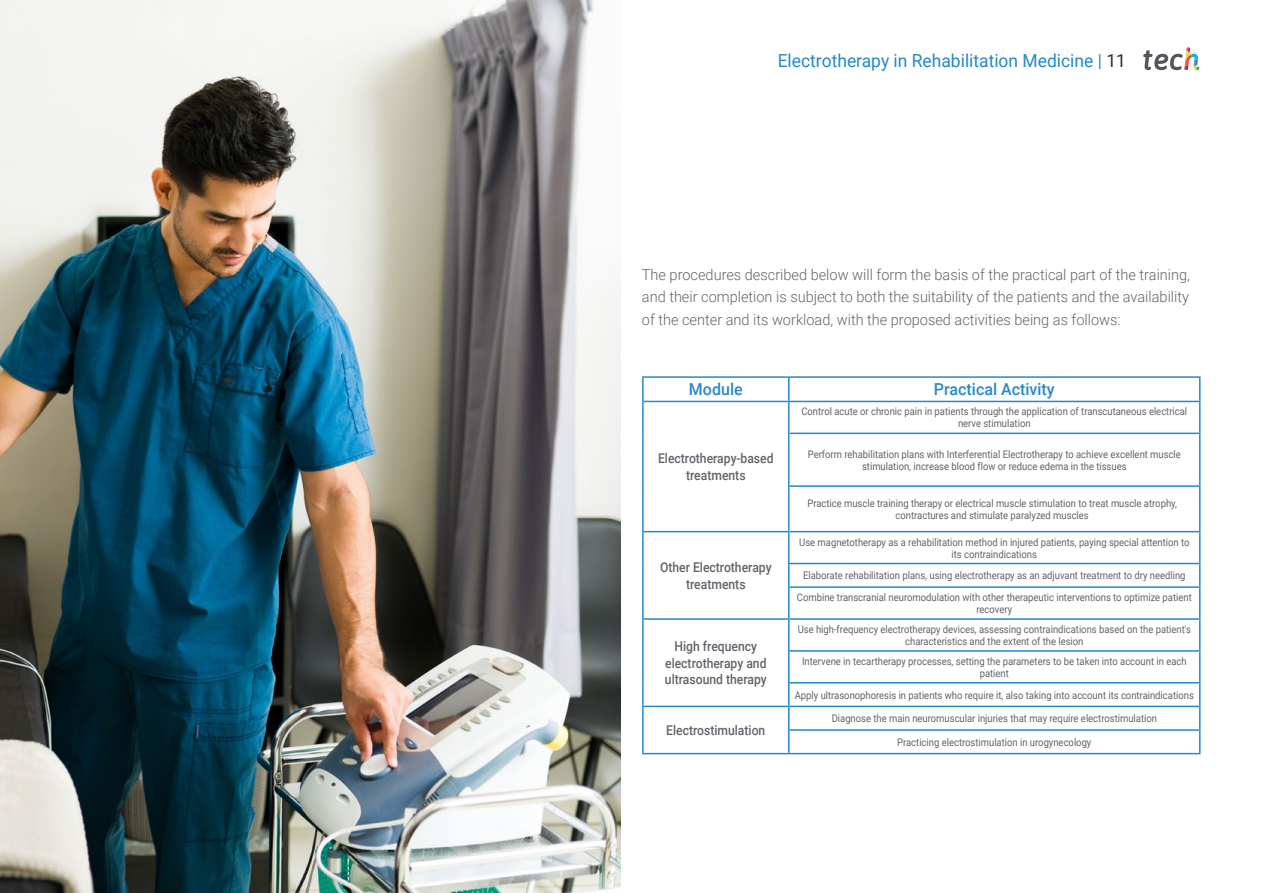
<style>
.page{position:relative;width:1263px;height:893px;background:#fff}
.page>*{position:absolute;margin:0;border:0;box-sizing:border-box;transform-origin:0 0}
.t1{font:18px "Roboto";color:#2488c9}
.t2{font:500 16.5px "Roboto";color:#2988c9}
.t3{font:300 15px/22.5px "Roboto";color:#61646a;text-align:justify}
.t4{font:500 13.5px/16.5px "Roboto";color:#61646a;text-align:center;scale:.9 1}
.t5{font:10.5px/12px "Roboto";color:#61646a;text-align:center;scale:.9 1}
.s1{color:#312e20}
</style>
<div class="page">
<hr style="left:642px;top:753px;width:147px;height:1px;background:#2488c9">
<svg style="left:788px;top:564px;width:1px;height:22px"></svg>
<hr style="left:788px;top:588px;width:1px;height:30px;background:#2488c9">
<hr style="left:788px;top:620px;width:1px;height:30px;background:#2488c9">
<hr style="left:788px;top:652px;width:1px;height:30px;background:#2488c9">
<svg style="left:788px;top:683px;width:1px;height:70px"></svg>
<hr style="left:1199px;top:588px;width:1px;height:30px;background:#2488c9">
<hr style="left:642px;top:618px;width:147px;height:2px;background:#2488c9">
<hr style="left:642px;top:620px;width:2px;height:31px;background:#2488c9">
<hr style="left:789px;top:618px;width:411px;height:2px;background:#2488c9">
<hr style="left:1199px;top:620px;width:1px;height:30px;background:#2488c9">
<hr style="left:642px;top:651px;width:2px;height:32px;background:#2488c9">
<hr style="left:788px;top:650px;width:412px;height:2px;background:#2488c9">
<hr style="left:1199px;top:652px;width:1px;height:30px;background:#2488c9">
<hr style="left:642px;top:683px;width:2px;height:23px;background:#2488c9">
<hr style="left:788px;top:682px;width:412px;height:1px;background:#2488c9">
<hr style="left:642px;top:706px;width:147px;height:1px;background:#2488c9">
<hr style="left:642px;top:707px;width:2px;height:23px;background:#2488c9">
<hr style="left:789px;top:706px;width:411px;height:1px;background:#2488c9">
<hr style="left:642px;top:730px;width:2px;height:23px;background:#2488c9">
<hr style="left:788px;top:729px;width:412px;height:2px;background:#2488c9">
<svg style="left:1199px;top:683px;width:1px;height:70px"></svg>
<hr style="left:789px;top:753px;width:411px;height:1px;background:#2488c9">
<hr style="left:642px;top:531px;width:146px;height:1px;background:#2488c9">
<hr style="left:789px;top:531px;width:411px;height:1px;background:#2488c9">
<hr style="left:644px;top:401px;width:144px;height:1px;background:#2988c9">
<hr style="left:788px;top:402px;width:1px;height:31px;background:#2988c9">
<hr style="left:788px;top:433px;width:1px;height:53px;background:#2988c9">
<hr style="left:788px;top:486px;width:1px;height:46px;background:#2988c9">
<hr style="left:788px;top:532px;width:1px;height:31px;background:#2988c9">
<hr style="left:642px;top:401px;width:2px;height:32px;background:#2488c9">
<hr style="left:642px;top:433px;width:2px;height:53px;background:#2488c9">
<hr style="left:642px;top:486px;width:2px;height:45px;background:#2488c9">
<hr style="left:642px;top:532px;width:2px;height:31px;background:#2488c9">
<hr style="left:642px;top:563px;width:2px;height:24px;background:#2488c9">
<hr style="left:788px;top:563px;width:412px;height:1px;background:#2488c9">
<svg style="left:1199px;top:564px;width:1px;height:22px"></svg>
<hr style="left:642px;top:587px;width:2px;height:31px;background:#2488c9">
<hr style="left:788px;top:586px;width:412px;height:2px;background:#2488c9">
<hr style="left:642px;top:376px;width:147px;height:2px;background:#2488c9">
<hr style="left:642px;top:378px;width:2px;height:23px;background:#2488c9">
<hr style="left:789px;top:376px;width:411px;height:2px;background:#2488c9">
<svg style="left:788px;top:378px;width:1px;height:23px"></svg>
<svg style="left:1199px;top:378px;width:1px;height:23px"></svg>
<hr style="left:788px;top:401px;width:412px;height:1px;background:#2488c9">
<hr style="left:1199px;top:402px;width:1px;height:31px;background:#2488c9">
<hr style="left:789px;top:433px;width:411px;height:1px;background:#2488c9">
<hr style="left:1199px;top:434px;width:1px;height:51px;background:#2488c9">
<hr style="left:789px;top:485px;width:411px;height:2px;background:#2488c9">
<hr style="left:1199px;top:487px;width:1px;height:44px;background:#2488c9">
<hr style="left:1199px;top:532px;width:1px;height:31px;background:#2488c9">
<img style="left:0;top:0;width:621px;height:893px">
<svg style="left:1143px;top:47px;width:56px;height:24px"></svg>
<h1 class="t1" style="left:778px;top:48px;width:350px">Electrotherapy in Rehabilitation Medicine | <span class="s1">11</span></h1>
<p class="t3" style="left:642px;top:262px;width:550px">The procedures described below will form the basis of the practical part of the training, and their completion is subject to both the suitability of the patients and the availability of the center and its workload, with the proposed activities being as follows:</p>
<h2 class="t2" style="left:689px;top:378px;width:55px">Module</h2>
<h2 class="t2" style="left:934px;top:378px;width:122px">Practical Activity</h2>
<p class="t4" style="left:658px;top:450px;width:130px">Electrotherapy-based treatments</p>
<p class="t4" style="left:660px;top:559px;width:125px">Other Electrotherapy treatments</p>
<p class="t4" style="left:665px;top:638px;width:115px">High frequency electrotherapy and ultrasound therapy</p>
<p class="t4" style="left:666px;top:721px;width:112px">Electrostimulation</p>
<p class="t5" style="left:801px;top:405px;width:430px">Control acute or chronic pain in patients through the application of transcutaneous electrical nerve stimulation</p>
<p class="t5" style="left:808px;top:447px;width:416px">Perform rehabilitation plans with Interferential Electrotherapy to achieve excellent muscle stimulation, increase blood flow or reduce edema in the tissues</p>
<p class="t5" style="left:807px;top:497px;width:412px">Practice muscle training therapy or electrical muscle stimulation to treat muscle atrophy, contractures and stimulate paralyzed muscles</p>
<p class="t5" style="left:799px;top:535px;width:435px">Use magnetotherapy as a rehabilitation method in injured patients, paying special attention to its contraindications</p>
<p class="t5" style="left:797px;top:564px;width:440px;line-height:21.8px">Elaborate rehabilitation plans, using electrotherapy as an adjuvant treatment to dry needling<br>Combine transcranial neuromodulation with other therapeutic interventions to optimize patient</p>
<p class="t5" style="left:976px;top:603px;width:41px">recovery</p>
<p class="t5" style="left:798px;top:623px;width:438px">Use high-frequency electrotherapy devices, assessing contraindications based on the patient's characteristics and the extent of the lesion</p>
<p class="t5" style="left:802px;top:655px;width:429px">Intervene in tecartherapy processes, setting the parameters to be taken into account in each patient</p>
<p class="t5" style="left:795px;top:688px;width:445px">Apply ultrasonophoresis in patients who require it, also taking into account its contraindications</p>
<p class="t5" style="left:832px;top:712px;width:363px">Diagnose the main neuromuscular injuries that may require electrostimulation</p>
<p class="t5" style="left:897px;top:736px;width:217px">Practicing electrostimulation in urogynecology</p>
</div>
